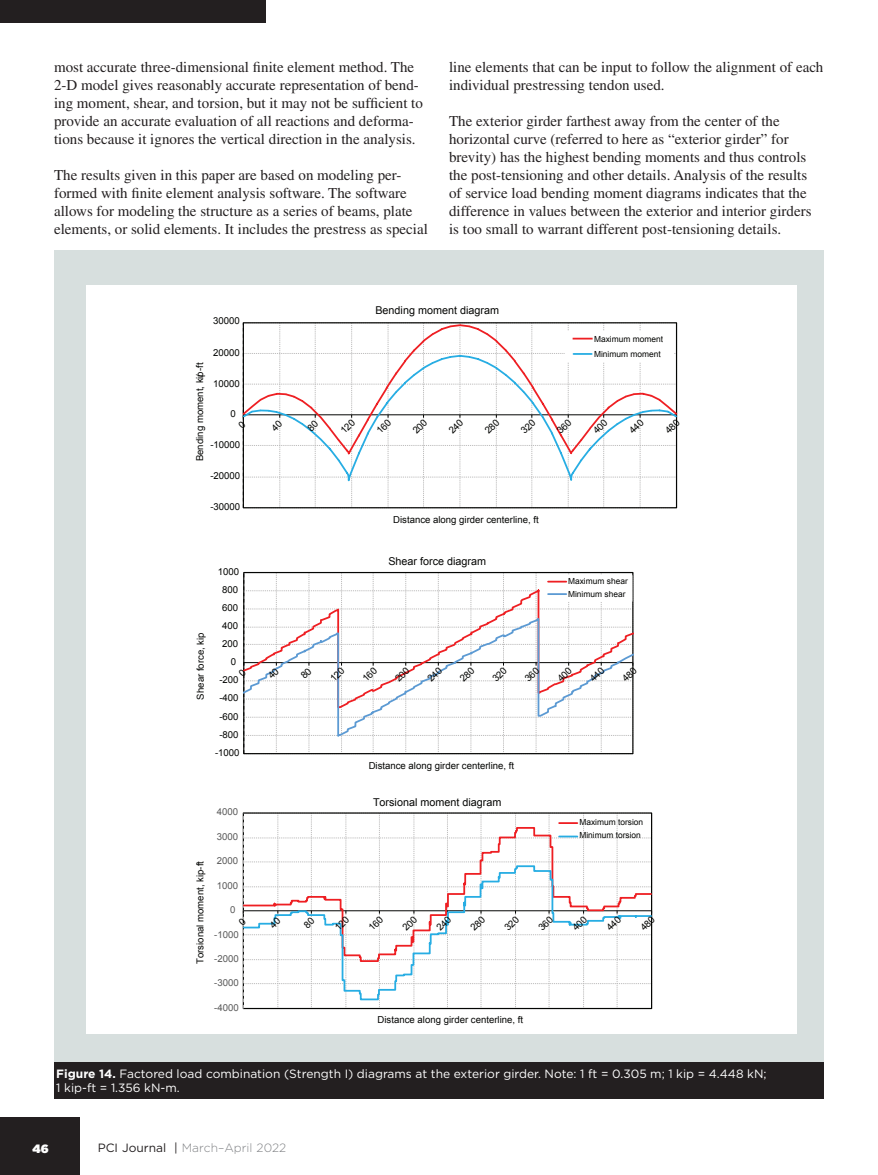
<style>
.page{position:relative;width:878px;height:1175px;background:#fff}
.page>*{position:absolute;margin:0;border:0;box-sizing:border-box;transform-origin:0 0}
.Body{font:15px/18px "Times LT Std";color:#231f20}
.Figure_caption{font:12px/14.4px "Gotham";color:#fff}
.t1{font:300 12px "Gotham";color:#808285}
.t2{font:900 12px "Gotham";color:#fff}
.t3{font:10.8px "Arial";color:#040503}
.t4{font:9.6px "Arial";color:#040503}
.t5{font:9.6px "Arial";color:#595959}
.t6{font:8.4px/13.4px "Arial";color:#040503}
.s1{font-weight:700}
.s2{font-weight:400;color:#231f20}
</style>
<div class="page">
<div style="left:0;top:1117px;width:80px;height:57px;background:#231f20"></div>
<div style="left:0;top:0;width:266px;height:23px;background:#231f20"></div>
<div style="left:54px;top:250px;width:770px;height:812px;background:#d7dfde"></div>
<div style="left:54px;top:1062px;width:770px;height:36px;background:#231f20"></div>
<div style="left:86px;top:285px;width:710px;height:749px;background:#fff"></div>
<svg style="left:242px;top:322px;width:436px;height:186px"></svg>
<svg style="left:243px;top:572px;width:391px;height:182px"></svg>
<svg style="left:242px;top:812px;width:411px;height:197px"></svg>
<p class="Body" style="left:54px;top:58px;width:370px">most accurate three-dimensional finite element method. The 2-D model gives reasonably accurate representation of bend&shy;ing moment, shear, and torsion, but it may not be sufficient to provide an accurate evaluation of all reactions and deforma&shy;tions because it ignores the vertical direction in the analysis.</p>
<p class="Body" style="left:54px;top:166px;width:375px">The results given in this paper are based on modeling per&shy;formed with finite element analysis software. The software allows for modeling the structure as a series of beams, plate elements, or solid elements. It includes the prestress as special</p>
<p class="Body" style="left:449px;top:58px;width:376px">line elements that can be input to follow the alignment of each individual prestressing tendon used.</p>
<p class="Body" style="left:449px;top:112px;width:364px">The exterior girder farthest away from the center of the horizontal curve (referred to here as “exterior girder” for brevity) has the highest bending moments and thus controls the post-tensioning and other details. Analysis of the results of service load bending moment diagrams indicates that the difference in values between the exterior and interior girders is too small to warrant different post-tensioning details.</p>
<p class="t4" style="left:213px;top:314px;width:28px">30000</p>
<p class="t4" style="left:213px;top:346px;width:28px">20000</p>
<p class="t4" style="left:193px;top:461px;width:100px;rotate:-90deg">Bending moment, kip-ft</p>
<p class="t4" style="left:193px;top:377px;width:4px;rotate:-90deg">/</p>
<p class="t4" style="left:213px;top:377px;width:28px">10000</p>
<p class="t4" style="left:230px;top:407px;width:7px">0</p>
<p class="t4" style="left:210px;top:438px;width:31px">-10000</p>
<p class="t4" style="left:210px;top:470px;width:31px">-20000</p>
<p class="t4" style="left:210px;top:500px;width:31px">-30000</p>
<p class="t4" style="left:218px;top:565px;width:23px">1000</p>
<p class="t4" style="left:222px;top:583px;width:17px">800</p>
<p class="t4" style="left:222px;top:601px;width:17px">600</p>
<p class="t4" style="left:194px;top:699px;width:69px;rotate:-90deg">Shear force, kip</p>
<p class="t4" style="left:222px;top:619px;width:17px">400</p>
<p class="t4" style="left:222px;top:637px;width:17px">200</p>
<p class="t4" style="left:231px;top:655px;width:7px">0</p>
<p class="t4" style="left:219px;top:673px;width:21px">-200</p>
<p class="t4" style="left:219px;top:691px;width:21px">-400</p>
<p class="t4" style="left:219px;top:710px;width:21px">-600</p>
<p class="t4" style="left:219px;top:728px;width:21px">-800</p>
<p class="t4" style="left:215px;top:746px;width:26px">-1000</p>
<p class="t4" style="left:194px;top:964px;width:104px;rotate:-90deg">Torsional moment, kip-ft</p>
<p class="t5" style="left:217px;top:805px;width:23px">4000</p>
<p class="t5" style="left:217px;top:830px;width:23px">3000</p>
<p class="t5" style="left:217px;top:854px;width:23px">2000</p>
<p class="t5" style="left:217px;top:879px;width:23px">1000</p>
<p class="t5" style="left:230px;top:903px;width:7px">0</p>
<p class="t5" style="left:214px;top:928px;width:26px">-1000</p>
<p class="t5" style="left:214px;top:952px;width:26px">-2000</p>
<p class="t5" style="left:214px;top:976px;width:26px">-3000</p>
<p class="t5" style="left:214px;top:1001px;width:26px">-4000</p>
<p class="t3" style="left:375px;top:303px;width:125px">Bending moment diagram</p>
<p class="t6" style="left:594px;top:331px;width:70px;line-height:15.3px">Maximum moment<br>Minimum moment</p>
<p class="t4" style="left:393px;top:513px;width:147px">Distance along girder centerline, ft</p>
<p class="t3" style="left:388px;top:554px;width:99px">Shear force diagram</p>
<p class="t6" style="left:568px;top:574px;width:61px">Maximum shear<br>Minimum shear</p>
<p class="t4" style="left:368px;top:759px;width:147px">Distance along girder centerline, ft</p>
<p class="t3" style="left:373px;top:795px;width:130px">Torsional moment diagram</p>
<p class="t6" style="left:579px;top:815px;width:65px">Maximum torsion<br>Minimum torsion</p>
<p class="t4" style="left:377px;top:1013px;width:147px">Distance along girder centerline, ft</p>
<p class="Figure_caption" style="left:56px;top:1066px;width:711px"><span class="s1">Figure 14.</span> Factored load combination (Strength I) diagrams at the exterior girder. Note: 1 ft = 0.305 m; 1 kip = 4.448 kN;<br>1 kip-ft = 1.356 kN-m.</p>
<p class="t2" style="left:32px;top:1139px;width:18px">46</p>
<p class="t1" style="left:98px;top:1140px;width:190px"><span class="s2">PCI Journal</span> <span class="s2">|</span> March–April 2022</p>
</div>
